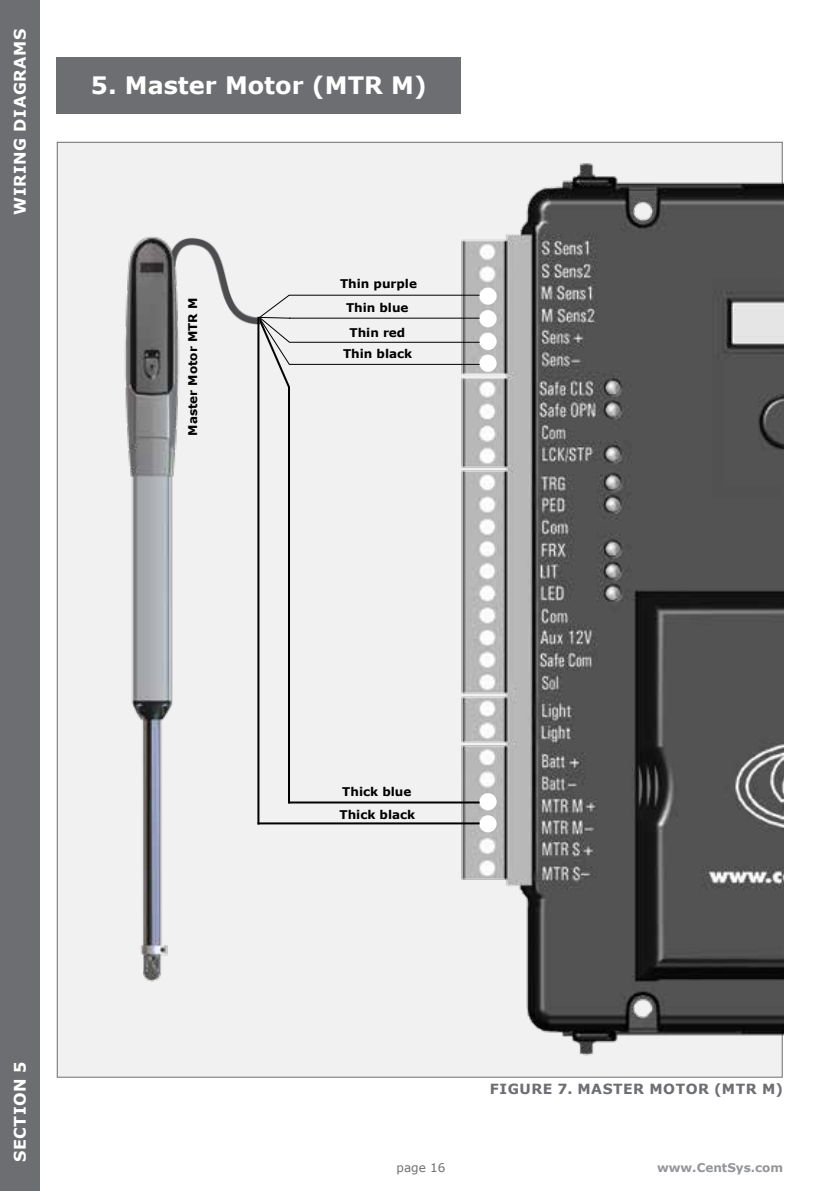
<style>
.page{position:relative;width:840px;height:1191px;background:#fff}
.page>*{position:absolute;margin:0;border:0;box-sizing:border-box;transform-origin:0 0}
.t1{font:700 24px "Verdana";color:#fff}
.t2{font:700 16px "Verdana";letter-spacing:.035em;color:#fff}
.t3{font:700 14px "Verdana";letter-spacing:.035em;color:#6d6e71}
.t4{font:700 12px/24.8px "Verdana";color:#000;text-align:center}
.t5{font:700 12px "Verdana";color:#939598}
.t6{font:12px "Verdana";color:#6d6e71}
</style>
<div class="page">
<div style="left:0;top:0;width:40px;height:1191px;background:#6d6e71"></div>
<div style="left:57px;top:57px;width:404px;height:56px;background:#6d6e71"></div>
<div style="left:56px;top:141px;width:726px;height:937px;background:#f1f1f2"></div>
<img style="left:449px;top:155px;width:333px;height:909px">
<hr style="left:289px;top:318px;width:191px;height:1px;background:#000">
<hr style="left:289px;top:295px;width:191px;height:1px;background:#000">
<svg style="left:256px;top:294px;width:35px;height:96px"></svg>
<hr style="left:289px;top:342px;width:191px;height:1px;background:#000">
<hr style="left:289px;top:364px;width:191px;height:1px;background:#000">
<hr style="left:289px;top:801px;width:193px;height:2px;background:#000">
<hr style="left:257px;top:822px;width:223px;height:2px;background:#000">
<img style="left:206px;top:236px;width:55px;height:89px">
<hr style="left:257px;top:317px;width:2px;height:507px;background:#000">
<hr style="left:288px;top:387px;width:2px;height:416px;background:#000">
<div style="left:480px;top:816px;width:15px;height:15px;background:#fff;border-radius:50%"></div>
<div style="left:479px;top:815px;width:17px;height:17px;border:2px solid #fff;border-radius:50%"></div>
<div style="left:480px;top:794px;width:15px;height:15px;background:#fff;border-radius:50%"></div>
<div style="left:479px;top:793px;width:17px;height:17px;border:2px solid #fff;border-radius:50%"></div>
<div style="left:480px;top:289px;width:15px;height:15px;background:#fff;border-radius:50%"></div>
<div style="left:479px;top:288px;width:17px;height:17px;border:2px solid #fff;border-radius:50%"></div>
<div style="left:480px;top:311px;width:15px;height:15px;background:#fff;border-radius:50%"></div>
<div style="left:479px;top:310px;width:17px;height:17px;border:2px solid #fff;border-radius:50%"></div>
<div style="left:480px;top:334px;width:15px;height:15px;background:#fff;border-radius:50%"></div>
<div style="left:479px;top:333px;width:17px;height:17px;border:2px solid #fff;border-radius:50%"></div>
<div style="left:480px;top:356px;width:15px;height:15px;background:#fff;border-radius:50%"></div>
<div style="left:479px;top:355px;width:17px;height:17px;border:2px solid #fff;border-radius:50%"></div>
<img style="left:102px;top:203px;width:104px;height:813px">
<h2 class="t2" style="left:9px;top:215px;width:188px;rotate:-90deg">WIRING DIAGRAMS</h2>
<h1 class="t1" style="left:91px;top:68px;width:337px">5. Master Motor (MTR M)</h1>
<p class="t4" style="left:180px;top:436px;width:139px;rotate:-90deg">Master Motor MTR M</p>
<p class="t4" style="left:340px;top:271px;width:78px">Thin purple<br>Thin blue</p>
<p class="t4" style="left:343px;top:321px;width:71px;line-height:21.4px">Thin red<br>Thin black</p>
<h2 class="t2" style="left:9px;top:1162px;width:103px;rotate:-90deg">SECTION 5</h2>
<p class="t4" style="left:342px;top:779px;width:71px">Thick blue</p>
<p class="t4" style="left:339px;top:801px;width:77px">Thick black</p>
<p class="t3" style="left:489px;top:1078px;width:294px">FIGURE 7. MASTER MOTOR (MTR M)</p>
<p class="t6" style="left:396px;top:1159px;width:50px">page 16</p>
<p class="t5" style="left:656px;top:1159px;width:128px">www.CentSys.com</p>
</div>
